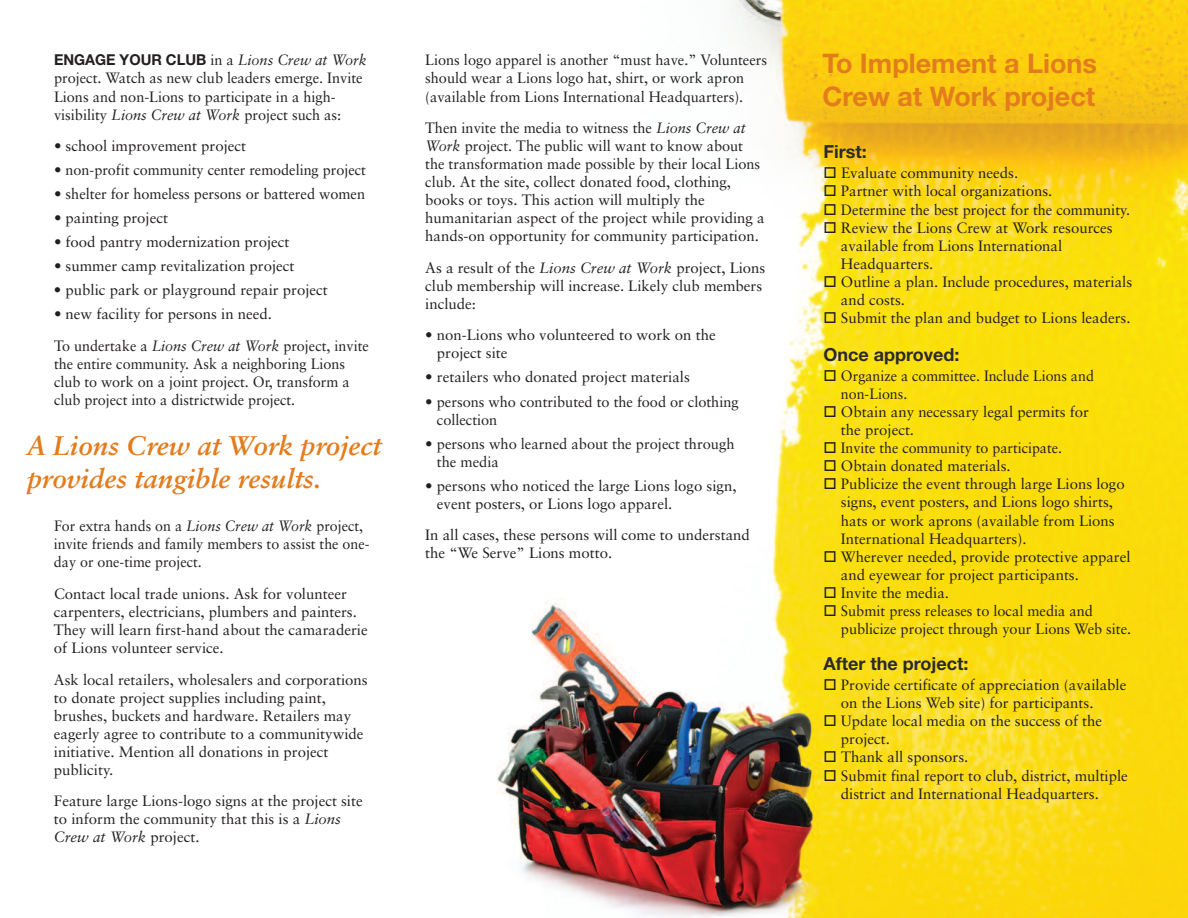
<style>
.page{position:relative;width:1188px;height:918px;background:#fff}
.page>*{position:absolute;margin:0;border:0;box-sizing:border-box;transform-origin:0 0}
.t1{font:italic 700 27px/32.4px "Sabon";color:#e37c1c}
.t2{font:700 27px/32.4px "Helvetica Neue";color:#e37c1c}
.t3{font:700 18px "Helvetica Neue";color:#2c2929}
.t4{font:15px/18px "Sabon";color:#231f20}
.t5{font:15px/18.1px "Sabon";color:#231f20;scale:.95 1}
.t6{font:15px/18px "Sabon";color:#231f20;scale:.96 1}
.s1{font-family:"Helvetica Neue";font-weight:700}
.s2{font-style:italic}
</style>
<div class="page">
<img style="left:497px;top:0;width:691px;height:918px">
<svg style="left:825px;top:167px;width:11px;height:11px"></svg>
<svg style="left:825px;top:186px;width:11px;height:10px"></svg>
<svg style="left:825px;top:204px;width:11px;height:11px"></svg>
<svg style="left:825px;top:222px;width:11px;height:11px"></svg>
<svg style="left:825px;top:276px;width:11px;height:11px"></svg>
<svg style="left:825px;top:312px;width:11px;height:11px"></svg>
<svg style="left:825px;top:370px;width:11px;height:11px"></svg>
<svg style="left:825px;top:406px;width:11px;height:11px"></svg>
<svg style="left:825px;top:442px;width:11px;height:11px"></svg>
<svg style="left:825px;top:460px;width:11px;height:11px"></svg>
<svg style="left:825px;top:479px;width:11px;height:10px"></svg>
<svg style="left:825px;top:551px;width:11px;height:11px"></svg>
<svg style="left:825px;top:587px;width:11px;height:11px"></svg>
<svg style="left:825px;top:605px;width:11px;height:11px"></svg>
<svg style="left:825px;top:679px;width:11px;height:11px"></svg>
<svg style="left:825px;top:715px;width:11px;height:11px"></svg>
<svg style="left:825px;top:752px;width:11px;height:10px"></svg>
<svg style="left:825px;top:770px;width:11px;height:11px"></svg>
<p class="t4" style="left:54px;top:52px;width:314px"><span class="s1">ENGAGE YOUR CLUB</span> in a <span class="s2">Lions Crew at Work </span>project. Watch as new club leaders emerge. Invite Lions and non-Lions to participate in a high&shy;visibility <span class="s2">Lions Crew at Work</span> project such as:</p>
<p class="t4" style="left:54px;top:138px;width:194px">• school improvement project</p>
<p class="t4" style="left:54px;top:162px;width:314px">• non-profit community center remodeling project</p>
<p class="t4" style="left:54px;top:186px;width:313px">• shelter for homeless persons or battered women</p>
<p class="t4" style="left:54px;top:210px;width:116px">• painting project</p>
<p class="t4" style="left:54px;top:234px;width:237px">• food pantry modernization project</p>
<p class="t4" style="left:54px;top:258px;width:242px">• summer camp revitalization project</p>
<p class="t4" style="left:54px;top:282px;width:275px">• public park or playground repair project</p>
<p class="t4" style="left:54px;top:300px;width:316px;line-height:31.5px">• new facility for persons in need.<br>To undertake a <span class="s2">Lions Crew at Work</span> project, invite</p>
<p class="t6" style="left:54px;top:356px;width:309px">the entire community. Ask a neighboring Lions club to work on a joint project. Or, transform a club project into a districtwide project.</p>
<h1 class="t1" style="left:27px;top:432px;width:356px">A Lions Crew at Work project provides tangible results.</h1>
<p class="t5" style="left:54px;top:518px;width:334px">For extra hands on a <span class="s2">Lions Crew at Work</span> project, invite friends and family members to assist the one&shy;day or one-time project.</p>
<p class="t4" style="left:54px;top:586px;width:315px">Contact local trade unions. Ask for volunteer carpenters, electricians, plumbers and painters.<br>They will learn first-hand about the camaraderie of Lions volunteer service.</p>
<p class="t4" style="left:54px;top:671px;width:315px">Ask local retailers, wholesalers and corporations to donate project supplies including paint, brushes, buckets and hardware. Retailers may eagerly agree to contribute to a communitywide initiative. Mention all donations in project publicity.</p>
<p class="t4" style="left:54px;top:793px;width:310px">Feature large Lions-logo signs at the project site to inform the community that this is a <span class="s2">Lions<br>Crew at Work</span> project.</p>
<p class="t4" style="left:425px;top:52px;width:343px">Lions logo apparel is another “must have.” Volunteers should wear a Lions logo hat, shirt, or work apron (available from Lions International Headquarters).</p>
<p class="t4" style="left:425px;top:120px;width:341px">Then invite the media to witness the <span class="s2">Lions Crew at Work</span> project. The public will want to know about the transformation made possible by their local Lions club. At the site, collect donated food, clothing, books or toys. This action will multiply the humanitarian aspect of the project while providing a hands-on opportunity for community participation.</p>
<p class="t4" style="left:425px;top:260px;width:342px">As a result of the <span class="s2">Lions Crew at Work</span> project, Lions club membership will increase. Likely club members include:</p>
<p class="t4" style="left:437px;top:327px;width:280px;text-indent:-12px">• non-Lions who volunteered to work on the project site</p>
<p class="t4" style="left:425px;top:369px;width:266px">• retailers who donated project materials</p>
<p class="t4" style="left:437px;top:394px;width:303px;text-indent:-12px">• persons who contributed to the food or clothing collection</p>
<p class="t4" style="left:437px;top:436px;width:299px;text-indent:-12px">• persons who learned about the project through the media</p>
<p class="t4" style="left:437px;top:478px;width:301px;text-indent:-12px">• persons who noticed the large Lions logo sign, event posters, or Lions logo apparel.</p>
<p class="t4" style="left:425px;top:527px;width:326px">In all cases, these persons will come to understand the “We Serve” Lions motto.</p>
<h1 class="t2" style="left:823px;top:50px;width:276px">To Implement a Lions<br>Crew at Work project</h1>
<p class="t3" style="left:824px;top:145px;width:45px">First:</p>
<p class="t4" style="left:841px;top:165px;width:293px">Evaluate community needs.<br>Partner with local organizations.<br>Determine the best project for the community.<br>Review the Lions Crew at Work resources available from Lions International Headquarters.<br>Outline a plan. Include procedures, materials and costs.<br>Submit the plan and budget to Lions leaders.</p>
<p class="t3" style="left:824px;top:348px;width:137px">Once approved:</p>
<p class="t5" style="left:841px;top:368px;width:307px">Organize a committee. Include Lions and non-Lions.<br>Obtain any necessary legal permits for<br>the project.<br>Invite the community to participate.<br>Obtain donated materials.<br>Publicize the event through large Lions logo signs, event posters, and Lions logo shirts, hats or work aprons (available from Lions International Headquarters).<br>Wherever needed, provide protective apparel and eyewear for project participants.<br>Invite the media.<br>Submit press releases to local media and publicize project through your Lions Web site.</p>
<p class="t3" style="left:824px;top:657px;width:146px">After the project:</p>
<p class="t4" style="left:841px;top:677px;width:289px">Provide certificate of appreciation (available on the Lions Web site) for participants.<br>Update local media on the success of the project.<br>Thank all sponsors.<br>Submit final report to club, district, multiple district and International Headquarters.</p>
</div>
